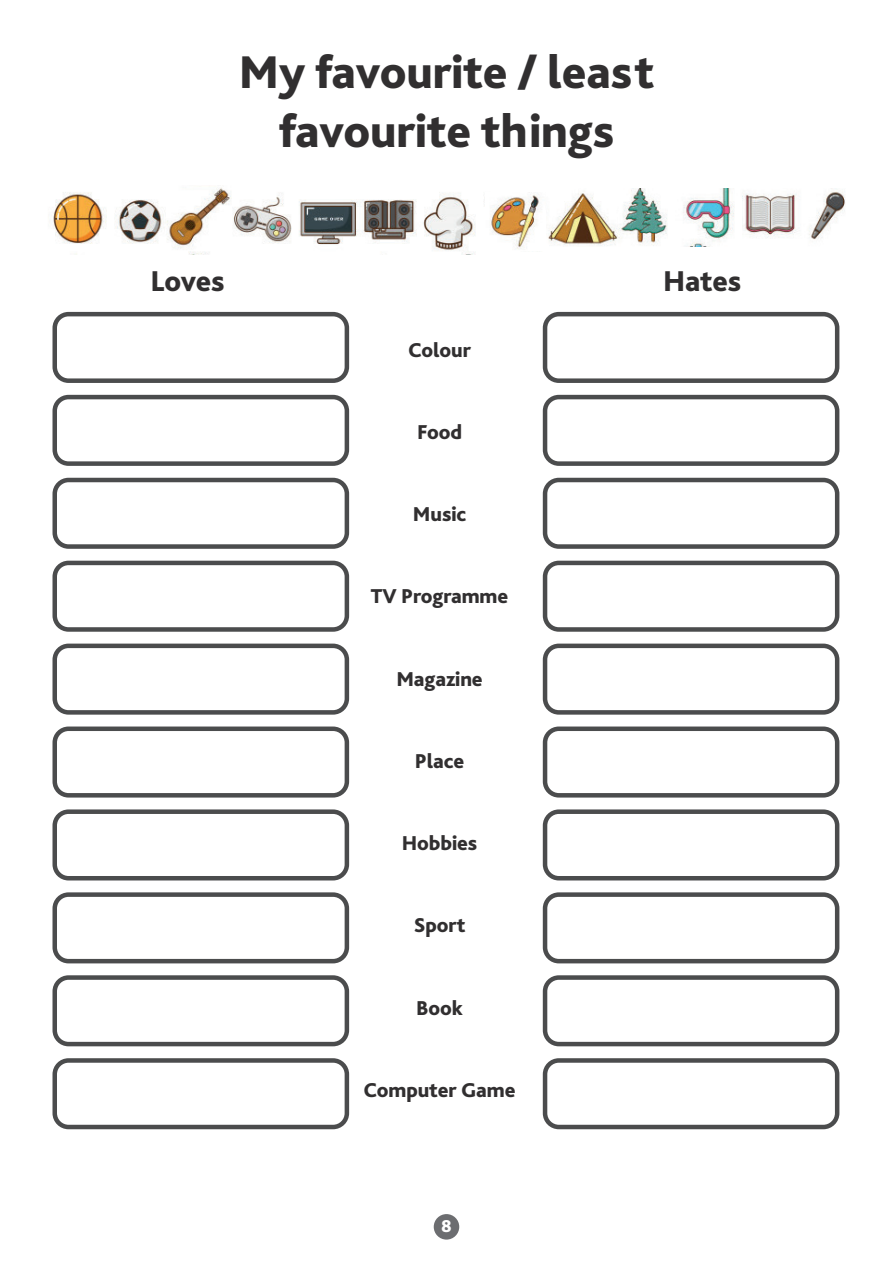
<style>
.page{position:relative;width:893px;height:1263px;background:#fff}
.page>*{position:absolute;margin:0;border:0;box-sizing:border-box;transform-origin:0 0}
.t1{font:800 48px/58.5px "Bliss Pro";letter-spacing:-.005em;color:#312f30;text-align:center}
.t2{font:800 30px "Bliss Pro";letter-spacing:-.005em;color:#312f30}
.t3{font:800 21px "Bliss Pro";letter-spacing:-.005em;color:#312f30}
.t4{font:800 18px "Bliss Pro";color:#fff}
</style>
<div class="page">
<div style="left:52px;top:312px;width:297px;height:71px;border:4px solid #4b4c4d;border-radius:14px"></div>
<div style="left:52px;top:395px;width:297px;height:71px;border:4px solid #4b4c4d;border-radius:14px"></div>
<div style="left:52px;top:478px;width:297px;height:71px;border:4px solid #4b4c4d;border-radius:14px"></div>
<div style="left:52px;top:561px;width:297px;height:71px;border:4px solid #4b4c4d;border-radius:14px"></div>
<div style="left:52px;top:644px;width:297px;height:71px;border:4px solid #4b4c4d;border-radius:14px"></div>
<div style="left:52px;top:726px;width:297px;height:71px;border:4px solid #4b4c4d;border-radius:14px"></div>
<div style="left:52px;top:809px;width:297px;height:71px;border:4px solid #4b4c4d;border-radius:14px"></div>
<div style="left:52px;top:892px;width:297px;height:71px;border:4px solid #4b4c4d;border-radius:14px"></div>
<div style="left:52px;top:975px;width:297px;height:71px;border:4px solid #4b4c4d;border-radius:14px"></div>
<div style="left:52px;top:1058px;width:297px;height:71px;border:4px solid #4b4c4d;border-radius:14px"></div>
<div style="left:543px;top:312px;width:296px;height:71px;border:4px solid #4b4c4d;border-radius:14px"></div>
<div style="left:543px;top:395px;width:296px;height:71px;border:4px solid #4b4c4d;border-radius:14px"></div>
<div style="left:543px;top:478px;width:296px;height:71px;border:4px solid #4b4c4d;border-radius:14px"></div>
<div style="left:543px;top:561px;width:296px;height:71px;border:4px solid #4b4c4d;border-radius:14px"></div>
<div style="left:543px;top:644px;width:296px;height:71px;border:4px solid #4b4c4d;border-radius:14px"></div>
<div style="left:543px;top:726px;width:296px;height:71px;border:4px solid #4b4c4d;border-radius:14px"></div>
<div style="left:543px;top:809px;width:296px;height:71px;border:4px solid #4b4c4d;border-radius:14px"></div>
<div style="left:543px;top:892px;width:296px;height:71px;border:4px solid #4b4c4d;border-radius:14px"></div>
<div style="left:543px;top:975px;width:296px;height:71px;border:4px solid #4b4c4d;border-radius:14px"></div>
<div style="left:543px;top:1058px;width:296px;height:71px;border:4px solid #4b4c4d;border-radius:14px"></div>
<img style="left:53px;top:192px;width:432px;height:62px">
<img style="left:548px;top:188px;width:298px;height:59px">
<img style="left:166px;top:187px;width:66px;height:64px">
<img style="left:491px;top:195px;width:49px;height:54px">
<div style="left:434px;top:1214px;width:25px;height:25px;background:#6c6d70;border-radius:50%"></div>
<h1 class="t1" style="left:239px;top:42px;width:417px">My favourite / least favourite things</h1>
<h2 class="t2" style="left:151px;top:263px;width:76px">Loves</h2>
<h2 class="t2" style="left:663px;top:263px;width:80px">Hates</h2>
<p class="t3" style="left:408px;top:336px;width:64px">Colour</p>
<p class="t3" style="left:417px;top:419px;width:47px">Food</p>
<p class="t3" style="left:413px;top:501px;width:55px">Music</p>
<p class="t3" style="left:371px;top:583px;width:139px">TV Programme</p>
<p class="t3" style="left:396px;top:666px;width:88px">Magazine</p>
<p class="t3" style="left:415px;top:748px;width:51px">Place</p>
<p class="t3" style="left:402px;top:830px;width:77px">Hobbies</p>
<p class="t3" style="left:414px;top:912px;width:53px">Sport</p>
<p class="t3" style="left:416px;top:995px;width:48px">Book</p>
<p class="t3" style="left:364px;top:1077px;width:154px">Computer Game</p>
<p class="t4" style="left:441px;top:1215px;width:12px">8</p>
</div>
